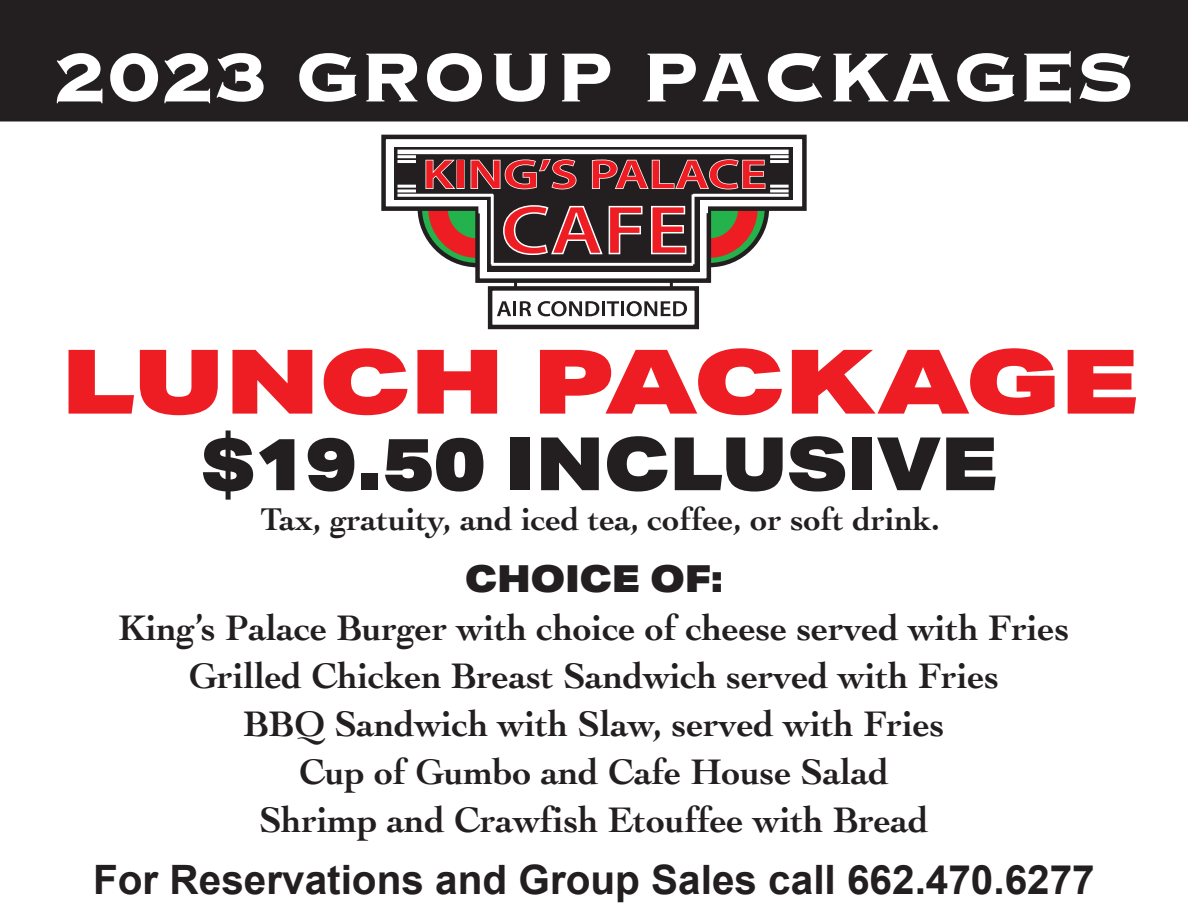
<style>
.page{position:relative;width:1188px;height:918px;background:#fff}
.page>*{position:absolute;margin:0;border:0;box-sizing:border-box;transform-origin:0 0}
.t1{font:700 90.9px "Copperplate";color:#fff}
.t2{font:900 89.25px "Aktiv Grotesk Ex";letter-spacing:-.005em;color:#ee1d23;scale:1.14 1}
.t3{font:900 73.8px "Aktiv Grotesk Ex";color:#231f20}
.t4{font:700 40.5px "Arial";color:#231f20}
.t5{font:700 37.2px/48px "Cochin";color:#231f20;text-align:center}
.t6{font:900 37.2px "Aktiv Grotesk Ex";letter-spacing:-.01em;color:#231f20}
.t7{font:700 33px "Cochin";color:#231f20}
</style>
<div class="page">
<svg style="left:420px;top:150px;width:115px;height:115px"></svg>
<svg style="left:652px;top:150px;width:115px;height:115px"></svg>
<div style="left:428px;top:158px;width:97px;height:100px;border:20px solid #ee1d23;border-radius:50%"></div>
<div style="left:661px;top:158px;width:97px;height:100px;border:20px solid #ee1d23;border-radius:50%"></div>
<div style="left:488px;top:286px;width:211px;height:43px;background:#fff;border:4px solid #231f20"></div>
<div style="left:475px;top:195px;width:236px;height:88px;background:#fff;border:4px solid #231f20"></div>
<div style="left:381px;top:135px;width:426px;height:76px;background:#fff;border:4px solid #231f20"></div>
<div style="left:478px;top:206px;width:12px;height:7px;background:#fff;border:2px solid #fff"></div>
<svg style="left:394px;top:147px;width:398px;height:53px;background:#2b2728"></svg>
<div style="left:696px;top:206px;width:12px;height:7px;background:#fff;border:2px solid #fff"></div>
<div style="left:487px;top:198px;width:212px;height:74px;background:#231f20"></div>
<hr style="left:397px;top:155px;width:19px;height:3px;background:#fff">
<hr style="left:397px;top:150px;width:392px;height:4px;background:#fff">
<hr style="left:397px;top:160px;width:19px;height:3px;background:#fff">
<hr style="left:397px;top:185px;width:19px;height:3px;background:#fff">
<hr style="left:397px;top:189px;width:19px;height:3px;background:#fff">
<hr style="left:770px;top:185px;width:19px;height:3px;background:#fff">
<hr style="left:770px;top:189px;width:19px;height:3px;background:#fff">
<hr style="left:770px;top:155px;width:19px;height:3px;background:#fff">
<hr style="left:770px;top:160px;width:19px;height:3px;background:#fff">
<hr style="left:397px;top:194px;width:96px;height:3px;background:#fff">
<hr style="left:693px;top:194px;width:96px;height:3px;background:#fff">
<hr style="left:491px;top:194px;width:3px;height:70px;background:#fff">
<hr style="left:692px;top:194px;width:3px;height:70px;background:#fff">
<hr style="left:491px;top:263px;width:202px;height:3px;background:#fff">
<svg style="left:514px;top:281px;width:3px;height:7px"></svg>
<svg style="left:670px;top:281px;width:3px;height:7px"></svg>
<svg style="left:457px;top:160px;width:8px;height:29px"></svg>
<svg style="left:503px;top:205px;width:140px;height:50px"></svg>
<svg style="left:651px;top:205px;width:36px;height:50px"></svg>
<svg style="left:425px;top:159px;width:32px;height:31px"></svg>
<div style="left:457px;top:161px;width:7px;height:27px;background:#ee1d23"></div>
<svg style="left:470px;top:158px;width:107px;height:32px;background:#88383a"></svg>
<svg style="left:591px;top:159px;width:175px;height:31px;background:#87373a"></svg>
<svg style="left:497px;top:301px;width:14px;height:15px"></svg>
<hr style="left:513px;top:301px;width:3px;height:15px;background:#231f20">
<svg style="left:520px;top:301px;width:11px;height:15px"></svg>
<svg style="left:538px;top:301px;width:61px;height:15px"></svg>
<hr style="left:602px;top:301px;width:3px;height:15px;background:#231f20">
<svg style="left:607px;top:301px;width:12px;height:15px"></svg>
<hr style="left:621px;top:301px;width:3px;height:15px;background:#231f20">
<svg style="left:627px;top:301px;width:60px;height:15px"></svg>
<div style="left:0;top:0;width:1188px;height:122px;background:#231f20"></div>
<h1 class="t1" style="left:54px;top:17px;width:1083px">2023 GROUP PACKAGES</h1>
<h2 class="t2" style="left:61px;top:323px;width:948px">LUNCH PACKAGE</h2>
<h3 class="t3" style="left:202px;top:415px;width:798px">$19.50 INCLUSIVE</h3>
<p class="t7" style="left:261px;top:497px;width:681px">Tax, gratuity, and iced tea, coffee, or soft drink.</p>
<p class="t6" style="left:465px;top:554px;width:260px">CHOICE OF:</p>
<p class="t5" style="left:118px;top:602px;width:953px">King’s Palace Burger with choice of cheese served with Fries Grilled Chicken Breast Sandwich served with Fries<br>BBQ Sandwich with Slaw, served with Fries<br>Cup of Gumbo and Cafe House Salad<br>Shrimp and Crawfish Etouffee with Bread</p>
<p class="t4" style="left:93px;top:853px;width:1003px">For Reservations and Group Sales call 662.470.6277</p>
</div>
